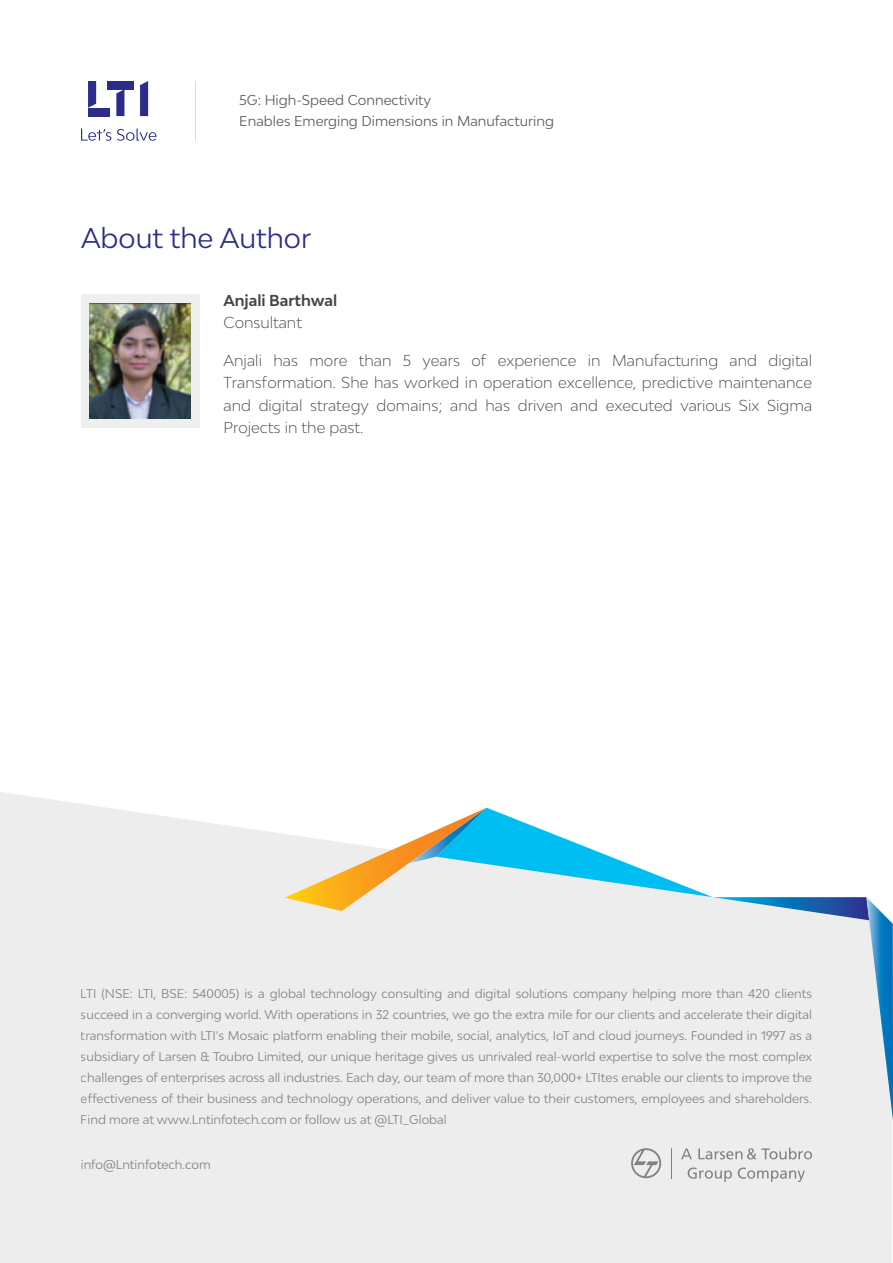
<style>
.page{position:relative;width:893px;height:1263px;background:#fff}
.page>*{position:absolute;margin:0;border:0;box-sizing:border-box;transform-origin:0 0}
.t1{font:27px "Bw Modelica";color:#2c2d8b}
.t2{font:300 15px/22.5px "Bw Modelica";color:#444545;text-align:justify}
.t3{font:700 15px "Bw Modelica";color:#444545}
.t4{font:13.5px/21px "Bw Modelica";color:#5c5c5c}
.t5{font:12px/21px "Bw Modelica";color:#808285;text-align:justify}
</style>
<div class="page">
<svg style="left:0;top:792px;width:893px;height:471px;fill:#ededee"></svg>
<svg style="left:631px;top:1148px;width:30px;height:30px"></svg>
<svg style="left:681px;top:1148px;width:11px;height:11px"></svg>
<svg style="left:698px;top:1147px;width:114px;height:12px"></svg>
<svg style="left:688px;top:1167px;width:44px;height:15px"></svg>
<svg style="left:738px;top:1167px;width:67px;height:15px"></svg>
<hr style="left:671px;top:1148px;width:1px;height:30px;background:#808285">
<svg style="left:285px;top:808px;width:608px;height:312px"></svg>
<div style="left:81px;top:294px;width:118px;height:134px;background:#eeefef"></div>
<img style="left:90px;top:304px;width:101px;height:115px">
<hr style="left:195px;top:81px;width:1px;height:60px;background:#000">
<svg style="left:88px;top:81px;width:8px;height:27px"></svg>
<div style="left:88px;top:108px;width:21px;height:8px;background:#2c2d8b"></div>
<div style="left:107px;top:81px;width:26px;height:8px;background:#2c2d8b"></div>
<svg style="left:116px;top:89px;width:8px;height:27px"></svg>
<svg style="left:140px;top:81px;width:8px;height:35px"></svg>
<svg style="left:81px;top:129px;width:75px;height:12px"></svg>
<p class="t4" style="left:239px;top:89px;width:316px">5G: High-Speed Connectivity<br>Enables Emerging Dimensions in Manufacturing</p>
<h1 class="t1" style="left:81px;top:221px;width:232px">About the Author</h1>
<p class="t3" style="left:223px;top:291px;width:115px">Anjali Barthwal</p>
<p class="t2" style="left:223px;top:311px;width:80px">Consultant</p>
<p class="t2" style="left:223px;top:349px;width:590px">Anjali has more than 5 years of experience in Manufacturing and digital Transformation. She has worked in operation excellence, predictive maintenance and digital strategy domains; and has driven and executed various Six Sigma Projects in the past.</p>
<p class="t5" style="left:81px;top:982px;width:733px">LTI (NSE: LTI, BSE: 540005) is a global technology consulting and digital solutions company helping more than 420 clients succeed in a converging world. With operations in 32 countries, we go the extra mile for our clients and accelerate their digital transformation with LTI’s Mosaic platform enabling their mobile, social, analytics, IoT and cloud journeys. Founded in 1997 as a subsidiary of Larsen &amp; Toubro Limited, our unique heritage gives us unrivaled real-world expertise to solve the most complex challenges of enterprises across all industries. Each day, our team of more than 30,000+ LTItes enable our clients to improve the effectiveness of their business and technology operations, and deliver value to their customers, employees and shareholders.<br>Find more at www.Lntinfotech.com or follow us at @LTI_Global</p>
<p class="t5" style="left:81px;top:1153px;width:131px">info@Lntinfotech.com</p>
</div>
